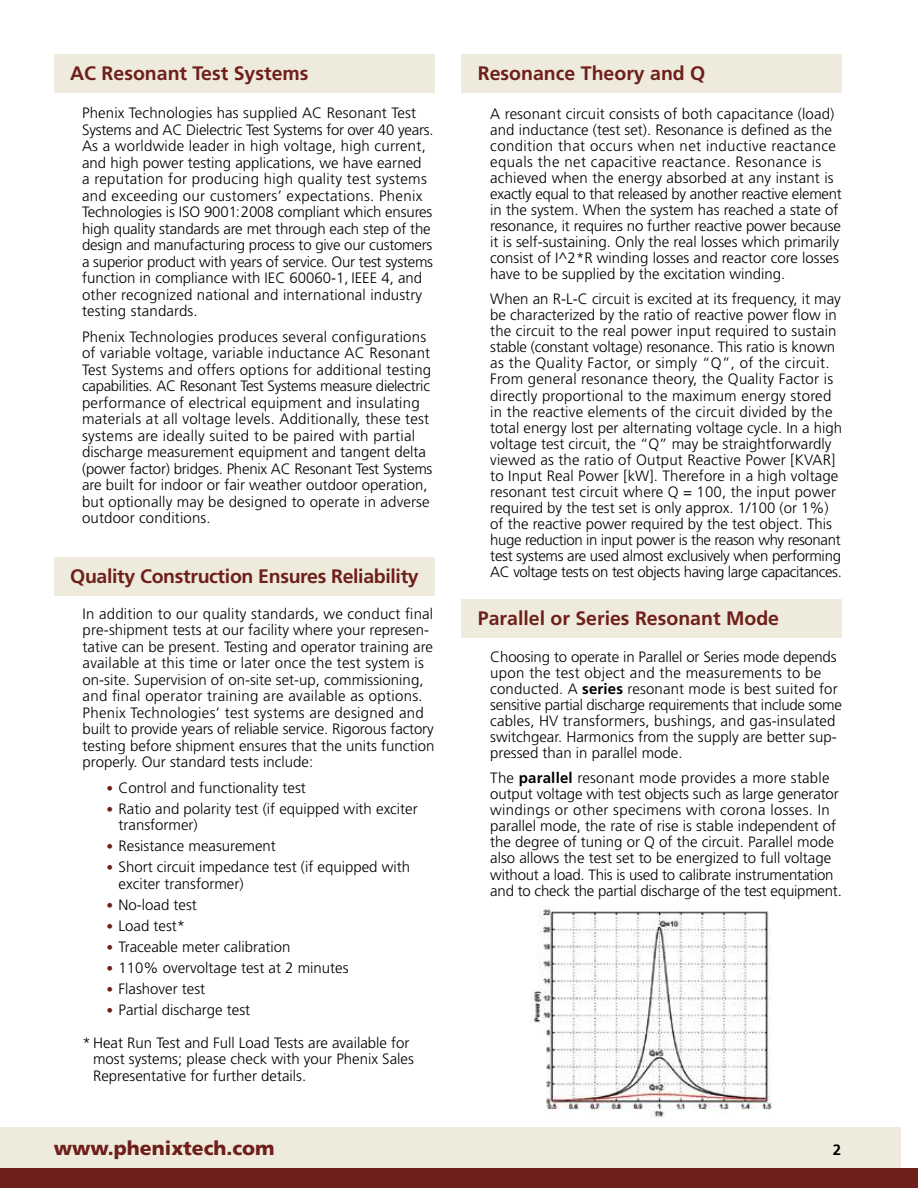
<style>
.page{position:relative;width:918px;height:1188px;background:#fff}
.page>*{position:absolute;margin:0;border:0;box-sizing:border-box;transform-origin:0 0}
.t1{font:700 19.5px "Frutiger";color:#6e1f1b}
.t2{font:900 19.5px "Frutiger";color:#6e1f1b}
.t3{font:300 15px/16px "Frutiger";color:#000}
.t4{font:700 15px "Frutiger";color:#000}
.s1{font-size:13.5px;color:#6e1f1b}
.s2{font-weight:700}
</style>
<div class="page">
<div style="left:0;top:1127px;width:900px;height:47px;background:#efebdc"></div>
<div style="left:0;top:1169px;width:918px;height:19px;background:#6e1f1b"></div>
<img style="left:531px;top:906px;width:241px;height:213px">
<div style="left:54px;top:54px;width:380px;height:39px;background:#efebdc"></div>
<div style="left:462px;top:54px;width:380px;height:39px;background:#efebdc"></div>
<div style="left:462px;top:599px;width:380px;height:39px;background:#efebdc"></div>
<div style="left:54px;top:557px;width:380px;height:39px;background:#efebdc"></div>
<h1 class="t1" style="left:70px;top:65px;width:240px">AC Resonant Test Systems</h1>
<h1 class="t1" style="left:478px;top:65px;width:229px">Resonance Theory and Q</h1>
<p class="t3" style="left:82px;top:106px;width:353px;line-height:16.5px">Phenix Technologies has supplied AC Resonant Test Systems and AC Dielectric Test Systems for over 40 years.<br>As a worldwide leader in high voltage, high current, and high power testing applications, we have earned<br>a reputation for producing high quality test systems and exceeding our customers’ expectations. Phenix Technologies is ISO 9001:2008 compliant which ensures high quality standards are met through each step of the design and manufacturing process to give our customers a superior product with years of service. Our test systems function in compliance with IEC 60060-1, IEEE 4, and other recognized national and international industry testing standards.</p>
<p class="t3" style="left:82px;top:329px;width:352px;line-height:16.5px">Phenix Technologies produces several configurations of variable voltage, variable inductance AC Resonant Test Systems and offers options for additional testing capabilities. AC Resonant Test Systems measure dielectric performance of electrical equipment and insulating materials at all voltage levels. Additionally, these test systems are ideally suited to be paired with partial discharge measurement equipment and tangent delta (power factor) bridges. Phenix AC Resonant Test Systems are built for indoor or fair weather outdoor operation, but optionally may be designed to operate in adverse outdoor conditions.</p>
<h1 class="t1" style="left:70px;top:568px;width:350px">Quality Construction Ensures Reliability</h1>
<p class="t3" style="left:83px;top:607px;width:354px;line-height:16.5px">In addition to our quality standards, we conduct final pre-shipment tests at our facility where your represen&shy;tative can be present. Testing and operator training are available at this time or later once the test system is on-site. Supervision of on-site set-up, commissioning, and final operator training are available as options.<br>Phenix Technologies’ test systems are designed and built to provide years of reliable service. Rigorous factory testing before shipment ensures that the units function properly. Our standard tests include:</p>
<p class="t3" style="left:107px;top:781px;width:201px"><span class="s1">•</span> Control and functionality test</p>
<p class="t3" style="left:119px;top:802px;width:301px;line-height:16.5px;text-indent:-12px"><span class="s1">•</span> Ratio and polarity test (if equipped with exciter transformer)</p>
<p class="t3" style="left:107px;top:839px;width:171px"><span class="s1">•</span> Resistance measurement</p>
<p class="t3" style="left:119px;top:860px;width:293px;line-height:16.5px;text-indent:-12px"><span class="s1">•</span> Short circuit impedance test (if equipped with exciter transformer)</p>
<p class="t3" style="left:107px;top:898px;width:92px"><span class="s1">•</span> No-load test</p>
<p class="t3" style="left:107px;top:919px;width:80px"><span class="s1">•</span> Load test*</p>
<p class="t3" style="left:107px;top:940px;width:185px"><span class="s1">•</span> Traceable meter calibration</p>
<p class="t3" style="left:107px;top:961px;width:244px"><span class="s1">•</span> 110% overvoltage test at 2 minutes</p>
<p class="t3" style="left:107px;top:982px;width:100px"><span class="s1">•</span> Flashover test</p>
<p class="t3" style="left:107px;top:1003px;width:145px"><span class="s1">•</span> Partial discharge test</p>
<p class="t3" style="left:93px;top:1036px;width:322px;line-height:16.5px;text-indent:-10px">* Heat Run Test and Full Load Tests are available for most systems; please check with your Phenix Sales<br>Representative for further details.</p>
<p class="t3" style="left:490px;top:107px;width:353px">A resonant circuit consists of both capacitance (load) and inductance (test set). Resonance is defined as the condition that occurs when net inductive reactance equals the net capacitive reactance. Resonance is achieved when the energy absorbed at any instant is exactly equal to that released by another reactive element in the system. When the system has reached a state of resonance, it requires no further reactive power because it is self-sustaining. Only the real losses which primarily consist of I^2*R winding losses and reactor core losses have to be supplied by the excitation winding.</p>
<p class="t3" style="left:490px;top:292px;width:353px">When an R-L-C circuit is excited at its frequency, it may be characterized by the ratio of reactive power flow in the circuit to the real power input required to sustain stable (constant voltage) resonance. This ratio is known as the Quality Factor, or simply “Q”, of the circuit.<br>From general resonance theory, the Quality Factor is directly proportional to the maximum energy stored in the reactive elements of the circuit divided by the total energy lost per alternating voltage cycle. In a high voltage test circuit, the “Q” may be straightforwardly viewed as the ratio of Output Reactive Power [KVAR] to Input Real Power [kW]. Therefore in a high voltage resonant test circuit where Q = 100, the input power required by the test set is only approx. 1/100 (or 1%) of the reactive power required by the test object. This huge reduction in input power is the reason why resonant test systems are used almost exclusively when performing AC voltage tests on test objects having large capacitances.</p>
<h1 class="t1" style="left:478px;top:610px;width:303px">Parallel or Series Resonant Mode</h1>
<p class="t3" style="left:490px;top:650px;width:353px">Choosing to operate in Parallel or Series mode depends upon the test object and the measurements to be conducted. A <span class="s2">series</span> resonant mode is best suited for sensitive partial discharge requirements that include some cables, HV transformers, bushings, and gas-insulated switchgear. Harmonics from the supply are better sup&shy;pressed than in parallel mode.</p>
<p class="t3" style="left:490px;top:771px;width:353px">The <span class="s2">parallel</span> resonant mode provides a more stable output voltage with test objects such as large generator windings or other specimens with corona losses. In parallel mode, the rate of rise is stable independent of the degree of tuning or Q of the circuit. Parallel mode also allows the test set to be energized to full voltage without a load. This is used to calibrate instrumentation and to check the partial discharge of the test equipment.</p>
<h1 class="t2" style="left:54px;top:1140px;width:223px">www.phenixtech.com</h1>
<p class="t4" style="left:833px;top:1143px;width:10px">2</p>
</div>
